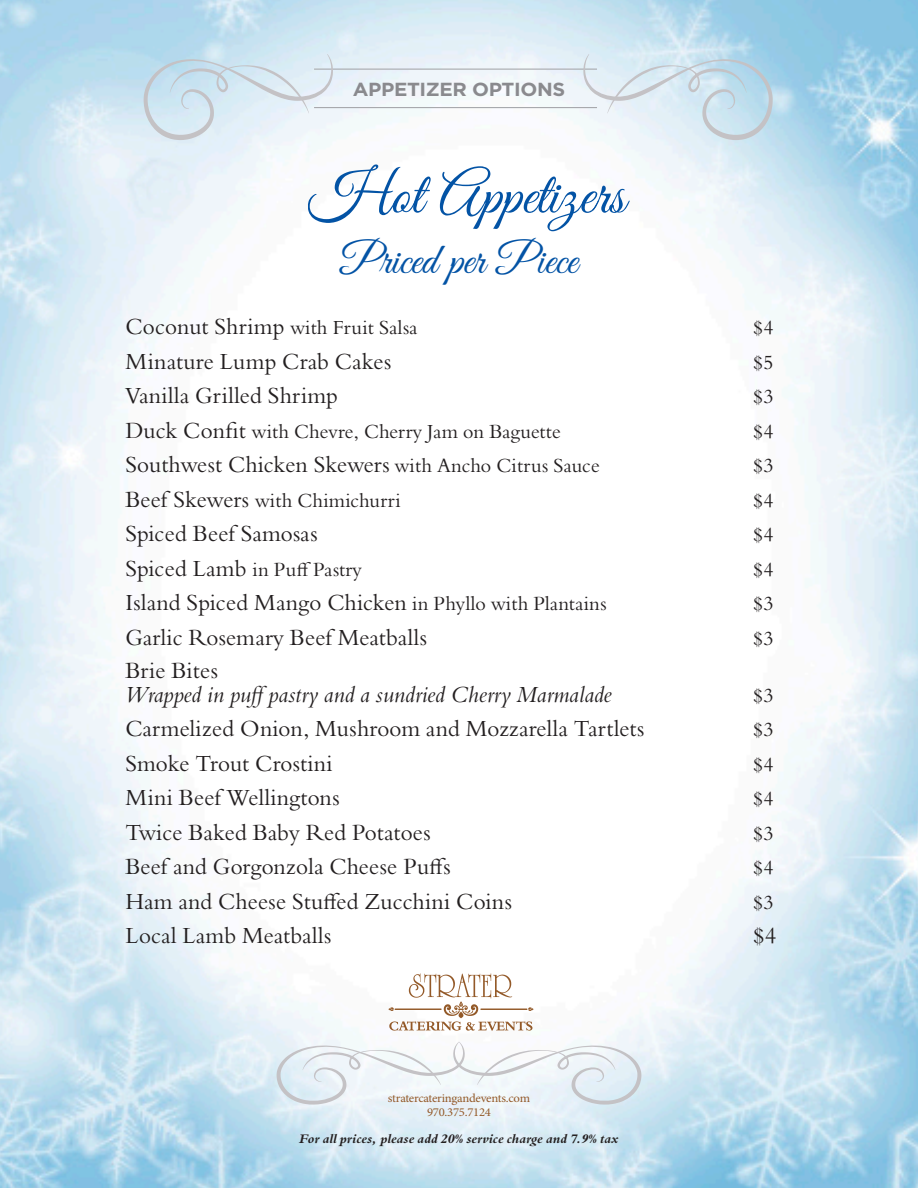
<style>
.page{position:relative;width:918px;height:1188px;background:#fff}
.page>*{position:absolute;margin:0;border:0;box-sizing:border-box;transform-origin:0 0}
.t1{font:60px "Great Vibes";color:#0353a5}
.t2{font:43.5px "Great Vibes";color:#0353a5}
.t3{font:22.5px "Bergamo Std";letter-spacing:.01em;color:#231f20}
.t4{font:italic 22.5px "Bergamo Std";letter-spacing:.01em;color:#231f20}
.t5{font:19.5px "Bergamo Std";letter-spacing:.01em;color:#231f20}
.t6{font:700 18.9px "Gotham";letter-spacing:-.02em;color:#8a8a8e;scale:1.06 1}
.t7{font:italic 700 12.75px "Bergamo Std";letter-spacing:-.01em;color:#231f20;scale:1.1 1}
.t8{font:12.15px "Minion Pro";letter-spacing:-.02em;color:#935928;scale:1.04 1}
.s1{font-size:22.5px}
.s2{font-size:19.5px}
</style>
<div class="page">
<img style="left:0;top:0;width:918px;height:1188px">
<img style="left:387px;top:970px;width:147px;height:64px">
<hr style="left:314px;top:69px;width:283px;height:1px;background:#a8a9ad">
<hr style="left:314px;top:107px;width:283px;height:1px;background:#a8a9ad">
<svg style="left:277px;top:1042px;width:364px;height:63px"></svg>
<svg style="left:583px;top:54px;width:190px;height:86px;background:#d4e5ee"></svg>
<svg style="left:144px;top:54px;width:189px;height:86px;background:#d6e6ef"></svg>
<p class="t6" style="left:353px;top:77px;width:202px">APPETIZER OPTIONS</p>
<p class="t1" style="left:308px;top:162px;width:318px">Hot Appetizers</p>
<p class="t2" style="left:341px;top:236px;width:238px">Priced per Piece</p>
<p class="t5" style="left:125px;top:316px;width:294px"><span class="s1">Coconut Shrimp</span> with Fruit Salsa</p>
<p class="t5" style="left:753px;top:316px;width:22px">$4</p>
<p class="t3" style="left:125px;top:348px;width:267px">Minature Lump Crab Cakes</p>
<p class="t5" style="left:753px;top:351px;width:22px">$5</p>
<p class="t3" style="left:125px;top:383px;width:214px">Vanilla Grilled Shrimp</p>
<p class="t5" style="left:753px;top:385px;width:22px">$3</p>
<p class="t5" style="left:125px;top:420px;width:437px"><span class="s1">Duck Confit</span> with Chevre, Cherry Jam on Baguette</p>
<p class="t5" style="left:753px;top:420px;width:22px">$4</p>
<p class="t3" style="left:125px;top:452px;width:476px">Southwest Chicken Skewers <span class="s2">with Ancho Citrus Sauce</span></p>
<p class="t5" style="left:753px;top:454px;width:22px">$3</p>
<p class="t5" style="left:125px;top:489px;width:277px"><span class="s1">Beef Skewers</span> with Chimichurri</p>
<p class="t5" style="left:753px;top:489px;width:22px">$4</p>
<p class="t3" style="left:125px;top:521px;width:194px">Spiced Beef Samosas</p>
<p class="t5" style="left:753px;top:523px;width:22px">$4</p>
<p class="t5" style="left:125px;top:558px;width:238px"><span class="s1">Spiced Lamb</span> in Puff Pastry</p>
<p class="t5" style="left:753px;top:558px;width:22px">$4</p>
<p class="t3" style="left:125px;top:590px;width:483px">Island Spiced Mango Chicken <span class="s2">in Phyllo with Plantains</span></p>
<p class="t5" style="left:753px;top:592px;width:22px">$3</p>
<p class="t3" style="left:125px;top:624px;width:303px">Garlic Rosemary Beef Meatballs</p>
<p class="t5" style="left:753px;top:627px;width:22px">$3</p>
<p class="t3" style="left:125px;top:657px;width:94px">Brie Bites</p>
<p class="t4" style="left:125px;top:681px;width:488px">Wrapped in puffpastry and a sundried Cherry Marmalade</p>
<p class="t5" style="left:753px;top:684px;width:22px">$3</p>
<p class="t3" style="left:125px;top:716px;width:520px">Carmelized Onion, Mushroom and Mozzarella Tartlets</p>
<p class="t5" style="left:753px;top:718px;width:22px">$3</p>
<p class="t3" style="left:125px;top:750px;width:209px">Smoke Trout Crostini</p>
<p class="t5" style="left:753px;top:753px;width:22px">$4</p>
<p class="t3" style="left:125px;top:785px;width:216px">Mini Beef Wellingtons</p>
<p class="t5" style="left:753px;top:787px;width:22px">$4</p>
<p class="t3" style="left:125px;top:819px;width:307px">Twice Baked Baby Red Potatoes</p>
<p class="t5" style="left:753px;top:822px;width:22px">$3</p>
<p class="t3" style="left:125px;top:854px;width:327px">Beef and Gorgonzola Cheese Puffs</p>
<p class="t5" style="left:753px;top:856px;width:22px">$4</p>
<p class="t3" style="left:125px;top:888px;width:388px">Ham and Cheese Stuffed Zucchini Coins</p>
<p class="t5" style="left:753px;top:891px;width:22px">$3</p>
<p class="t3" style="left:125px;top:923px;width:207px">Local Lamb Meatballs</p>
<p class="t3" style="left:753px;top:923px;width:25px">$4</p>
<p class="t8" style="left:388px;top:1090px;width:138px">stratercateringandevents.com</p>
<p class="t8" style="left:427px;top:1104px;width:63px">970.375.7124</p>
<p class="t7" style="left:299px;top:1132px;width:292px">For all prices, please add 20% service charge and 7.9% tax</p>
</div>
